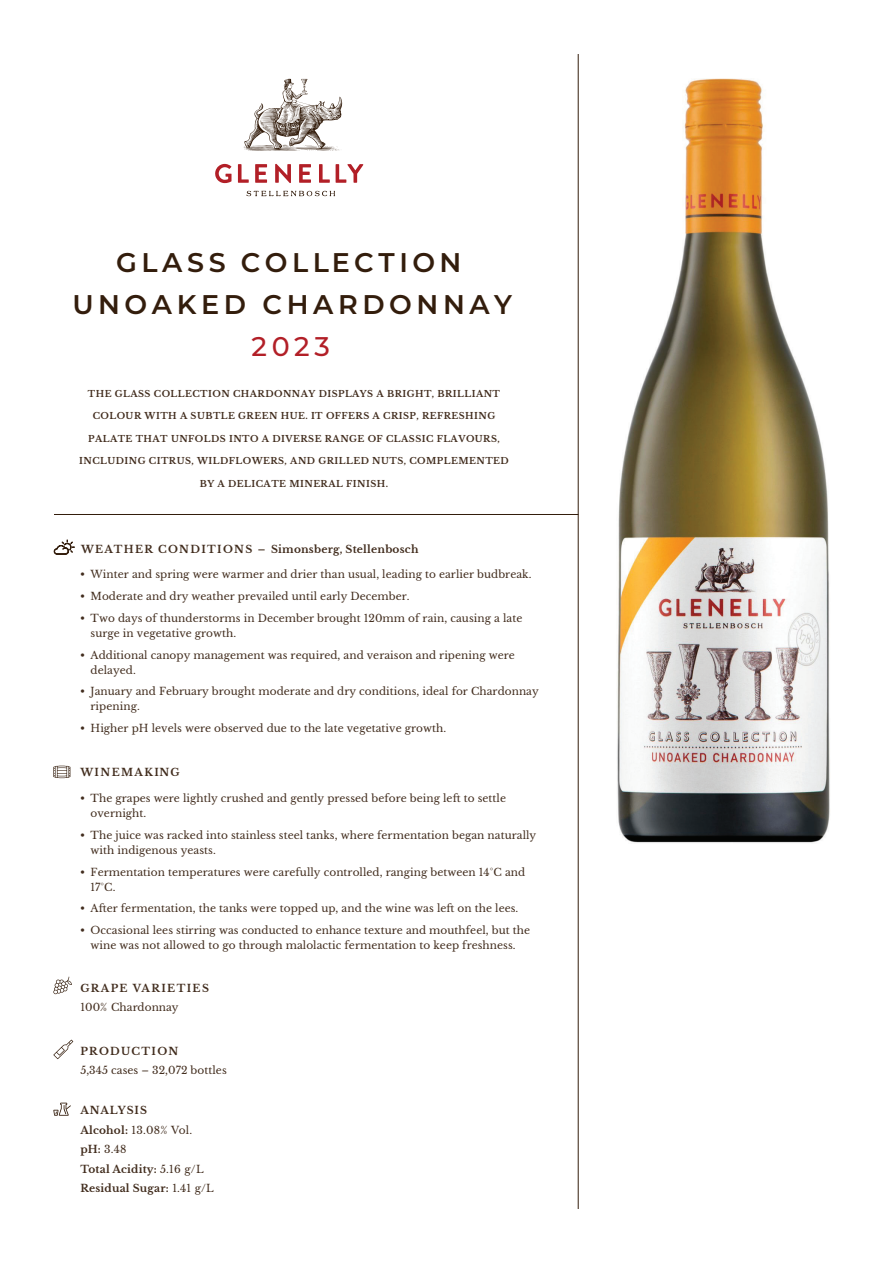
<style>
.page{position:relative;width:893px;height:1263px;background:#fff}
.page>*{position:absolute;margin:0;border:0;box-sizing:border-box;transform-origin:0 0}
.t1{font:600 27px/42.2px "Montserrat";letter-spacing:.17em;color:#331d0c;text-align:center}
.t2{font:500 27px "Montserrat";color:#b21f27}
.t3{font:10.5px/15px "Libre Baskerville";letter-spacing:.005em;color:#412c1d}
.t4{font:700 10.5px/19.5px "Libre Baskerville";letter-spacing:.02em;color:#412c1d}
.t5{font:700 10.5px "Libre Baskerville";letter-spacing:.13em;color:#412c1d}
.t6{font:700 10.5px "Libre Baskerville";letter-spacing:.12em;color:#412c1d}
.t7{font:700 9px "Libre Baskerville";letter-spacing:.05em;color:#412c1d}
.s1{font-weight:400}
</style>
<div class="page">
<hr style="left:578px;top:54px;width:1px;height:1155px;background:#331d0c">
<svg style="left:53px;top:765px;width:17px;height:13px"></svg>
<svg style="left:53px;top:977px;width:19px;height:17px"></svg>
<svg style="left:53px;top:1040px;width:20px;height:19px"></svg>
<svg style="left:53px;top:1103px;width:18px;height:13px"></svg>
<hr style="left:54px;top:514px;width:524px;height:1px;background:#331d0c">
<svg style="left:215px;top:164px;width:148px;height:19px"></svg>
<svg style="left:246px;top:191px;width:89px;height:5px"></svg>
<svg style="left:244px;top:79px;width:98px;height:72px"></svg>
<img style="left:617px;top:79px;width:213px;height:764px">
<svg style="left:54px;top:540px;width:21px;height:14px"></svg>
<h1 class="t1" style="left:72px;top:240px;width:441px">GLASS COLLECTION<br>UNOAKED CHARDONNAY</h1>
<h1 class="t2" style="left:252px;top:328px;width:80px">2023</h1>
<p class="t7" style="left:88px;top:388px;width:414px">THE GLASS COLLECTION CHARDONNAY DISPLAYS A BRIGHT, BRILLIANT</p>
<p class="t7" style="left:93px;top:410px;width:404px">COLOUR WITH A SUBTLE GREEN HUE. IT OFFERS A CRISP, REFRESHING</p>
<p class="t7" style="left:88px;top:433px;width:413px">PALATE THAT UNFOLDS INTO A DIVERSE RANGE OF CLASSIC FLAVOURS,</p>
<p class="t7" style="left:79px;top:455px;width:431px">INCLUDING CITRUS, WILDFLOWERS, AND GRILLED NUTS, COMPLEMENTED</p>
<p class="t7" style="left:200px;top:478px;width:190px">BY A DELICATE MINERAL FINISH.</p>
<p class="t4" style="left:81px;top:539px;width:339px">WEATHER CONDITIONS – Simonsberg, Stellenbosch</p>
<p class="t3" style="left:80px;top:567px;width:453px">• Winter and spring were warmer and drier than usual, leading to earlier budbreak.</p>
<p class="t3" style="left:80px;top:588px;width:331px">• Moderate and dry weather prevailed until early December.</p>
<p class="t3" style="left:91px;top:610px;width:433px;text-indent:-10px">• Two days of thunderstorms in December brought 120mm of rain, causing a late surge in vegetative growth.</p>
<p class="t3" style="left:91px;top:647px;width:426px;text-indent:-10px">• Additional canopy management was required, and veraison and ripening were delayed.</p>
<p class="t3" style="left:91px;top:684px;width:450px;text-indent:-10px">• January and February brought moderate and dry conditions, ideal for Chardonnay ripening.</p>
<p class="t3" style="left:80px;top:721px;width:368px">• Higher pH levels were observed due to the late vegetative growth.</p>
<p class="t5" style="left:80px;top:766px;width:101px">WINEMAKING</p>
<p class="t3" style="left:91px;top:790px;width:417px;text-indent:-10px">• The grapes were lightly crushed and gently pressed before being left to settle overnight.</p>
<p class="t3" style="left:91px;top:827px;width:447px;text-indent:-10px">• The juice was racked into stainless steel tanks, where fermentation began naturally with indigenous yeasts.</p>
<p class="t3" style="left:91px;top:864px;width:436px;text-indent:-10px">• Fermentation temperatures were carefully controlled, ranging between 14°C and<br>17°C.</p>
<p class="t3" style="left:80px;top:901px;width:440px">• After fermentation, the tanks were topped up, and the wine was left on the lees.</p>
<p class="t3" style="left:80px;top:923px;width:452px;text-align:center">• Occasional lees stirring was conducted to enhance texture and mouthfeel, but the wine was not allowed to go through malolactic fermentation to keep freshness.</p>
<p class="t5" style="left:80px;top:982px;width:130px">GRAPE VARIETIES</p>
<p class="t3" style="left:80px;top:1000px;width:100px">100% Chardonnay</p>
<p class="t6" style="left:80px;top:1044px;width:99px">PRODUCTION</p>
<p class="t3" style="left:80px;top:1063px;width:148px">5,345 cases – 32,072 bottles</p>
<p class="t4" style="left:80px;top:1101px;width:135px">ANALYSIS<br>Alcohol: <span class="s1">13.08% Vol. </span>pH: <span class="s1">3.48<br></span>Total Acidity: <span class="s1">5.16 g/L<br></span>Residual Sugar: <span class="s1">1.41 g/L</span></p>
</div>
